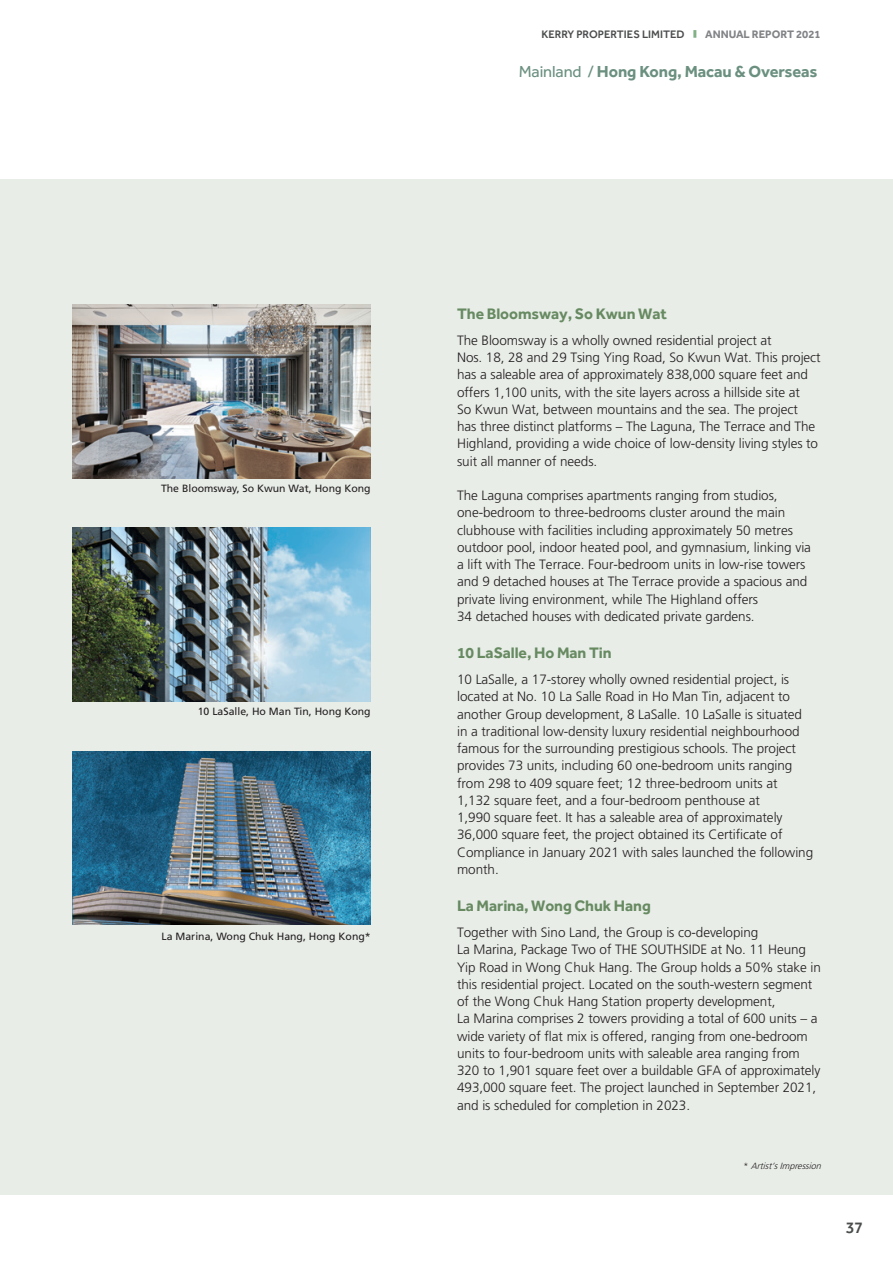
<style>
.page{position:relative;width:893px;height:1263px;background:#fff}
.page>*{position:absolute;margin:0;border:0;box-sizing:border-box;transform-origin:0 0}
.t1{font:700 16.5px "Effra";letter-spacing:-.005em;color:#6b9080}
.t2{font:500 16.5px "Effra";color:#4b4c4d}
.t3{font:700 15.75px "Effra";letter-spacing:-.005em;color:#678a61}
.t4{font:300 13.5px/17.2px "Frutiger LT Std";letter-spacing:-.005em;color:#231f20}
.t5{font:500 11.25px "Effra";color:#4b4c4d}
.t6{font:700 11.25px "Effra";color:#818386}
.t7{font:10.5px "Frutiger LT Std";color:#231f20}
.t8{font:italic 300 9px "Frutiger LT Std";color:#231f20}
.s1{font-weight:400}
.s2{font-style:normal}
</style>
<div class="page">
<svg style="left:693px;top:30px;width:3px;height:8px"></svg>
<div style="left:0;top:179px;width:893px;height:1016px;background:#e8ede8"></div>
<img style="left:72px;top:751px;width:299px;height:174px">
<img style="left:72px;top:305px;width:299px;height:173px">
<img style="left:72px;top:528px;width:299px;height:173px">
<p class="t5" style="left:541px;top:27px;width:145px">KERRY PROPERTIES LIMITED</p>
<p class="t6" style="left:705px;top:27px;width:117px">ANNUAL REPORT 2021</p>
<p class="t1" style="left:519px;top:61px;width:300px"><span class="s1">Mainland /</span> Hong Kong, Macau &amp; Overseas</p>
<p class="t7" style="left:161px;top:482px;width:211px">The Bloomsway, So Kwun Wat, Hong Kong</p>
<p class="t7" style="left:198px;top:705px;width:174px">10 LaSalle, Ho Man Tin, Hong Kong</p>
<p class="t7" style="left:162px;top:930px;width:211px">La Marina, Wong Chuk Hang, Hong Kong*</p>
<p class="t3" style="left:457px;top:304px;width:211px">The Bloomsway, So Kwun Wat</p>
<p class="t4" style="left:457px;top:332px;width:365px">The Bloomsway is a wholly owned residential project at<br>Nos. 18, 28 and 29 Tsing Ying Road, So Kwun Wat. This project has a saleable area of approximately 838,000 square feet and offers 1,100 units, with the site layers across a hillside site at<br>So Kwun Wat, between mountains and the sea. The project<br>has three distinct platforms – The Laguna, The Terrace and The Highland, providing a wide choice of low-density living styles to suit all manner of needs.</p>
<p class="t4" style="left:457px;top:487px;width:355px">The Laguna comprises apartments ranging from studios, one-bedroom to three-bedrooms cluster around the main clubhouse with facilities including approximately 50 metres outdoor pool, indoor heated pool, and gymnasium, linking via a lift with The Terrace. Four-bedroom units in low-rise towers and 9 detached houses at The Terrace provide a spacious and private living environment, while The Highland offers<br>34 detached houses with dedicated private gardens.</p>
<p class="t3" style="left:457px;top:643px;width:156px">10 LaSalle, Ho Man Tin</p>
<p class="t4" style="left:457px;top:671px;width:358px">10 LaSalle, a 17-storey wholly owned residential project, is located at No. 10 La Salle Road in Ho Man Tin, adjacent to another Group development, 8 LaSalle. 10 LaSalle is situated in a traditional low-density luxury residential neighbourhood famous for the surrounding prestigious schools. The project provides 73 units, including 60 one-bedroom units ranging from 298 to 409 square feet; 12 three-bedroom units at 1,132 square feet, and a four-bedroom penthouse at<br>1,990 square feet. It has a saleable area of approximately 36,000 square feet, the project obtained its Certificate of Compliance in January 2021 with sales launched the following month.</p>
<p class="t3" style="left:457px;top:896px;width:195px">La Marina, Wong Chuk Hang</p>
<p class="t4" style="left:457px;top:924px;width:365px">Together with Sino Land, the Group is co-developing<br>La Marina, Package Two of THE SOUTHSIDE at No. 11 Heung Yip Road in Wong Chuk Hang. The Group holds a 50% stake in this residential project. Located on the south-western segment of the Wong Chuk Hang Station property development,<br>La Marina comprises 2 towers providing a total of 600 units – a wide variety of flat mix is offered, ranging from one-bedroom units to four-bedroom units with saleable area ranging from 320 to 1,901 square feet over a buildable GFA of approximately 493,000 square feet. The project launched in September 2021, and is scheduled for completion in 2023.</p>
<p class="t8" style="left:743px;top:1161px;width:82px"><span class="s2">*</span> Artist’sImpression</p>
<p class="t2" style="left:846px;top:1218px;width:19px">37</p>
</div>
